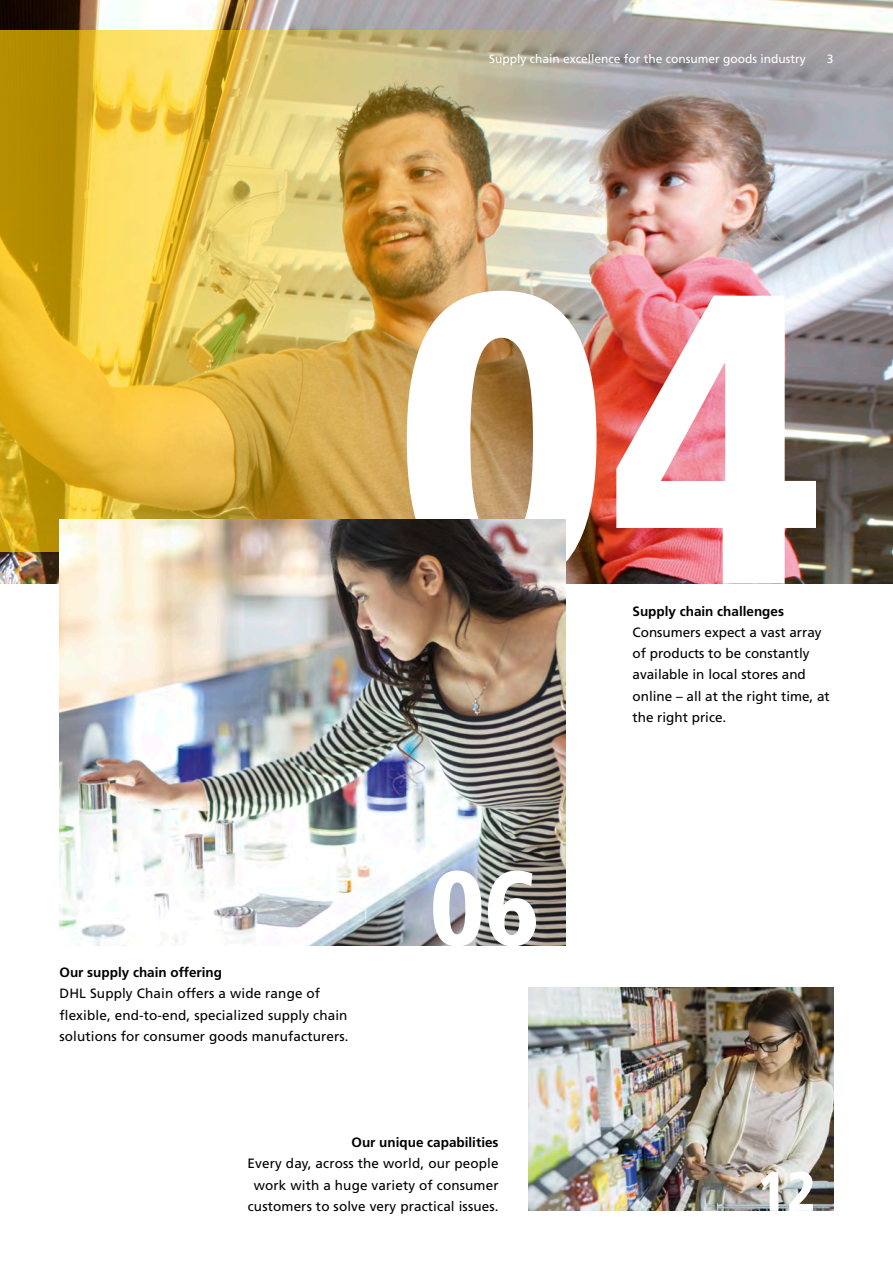
<style>
.page{position:relative;width:893px;height:1263px;background:#fff}
.page>*{position:absolute;margin:0;border:0;box-sizing:border-box;transform-origin:0 0}
.t1{font:900 condensed 412.5px "Frutiger LT Std";color:#fff}
.t2{font:900 condensed 105px "Frutiger LT Std";color:#fff}
.t3{font:900 condensed 55.5px "Frutiger LT Std";color:#fff}
.t4{font:13.5px/21.3px "Frutiger LT Std";letter-spacing:.01em;color:#000}
.t5{font:700 13.5px "Frutiger LT Std";color:#000}
.t6{font:12px "Frutiger LT Std";color:#fff}
</style>
<div class="page">
<img style="left:0;top:0;width:893px;height:584px">
<img style="left:0;top:30px;width:699px;height:522px">
<img style="left:528px;top:988px;width:305px;height:223px">
<img style="left:60px;top:520px;width:506px;height:425px">
<p class="t6" style="left:489px;top:51px;width:318px">Supply chain excellence for the consumer goods industry</p>
<p class="t6" style="left:827px;top:51px;width:8px">3</p>
<h1 class="t1" style="left:394px;top:192px;width:431px">04</h1>
<p class="t5" style="left:60px;top:964px;width:164px">Our supply chain offering</p>
<p class="t4" style="left:60px;top:983px;width:291px">DHL Supply Chain offers a wide range of flexible, end-to-end, specialized supply chain solutions for consumer goods manufacturers.</p>
<h2 class="t2" style="left:430px;top:845px;width:111px">06</h2>
<p class="t5" style="left:352px;top:1134px;width:149px">Our unique capabilities</p>
<p class="t4" style="left:248px;top:1153px;width:252px;text-align:center">Every day, across the world, our people work with a huge variety of consumer customers to solve very practical issues.</p>
<p class="t5" style="left:632px;top:603px;width:153px">Supply chain challenges</p>
<p class="t4" style="left:632px;top:621px;width:199px">Consumers expect a vast array of products to be constantly available in local stores and online – all at the right time, at the right price.</p>
<h3 class="t3" style="left:758px;top:1158px;width:59px">12</h3>
</div>
